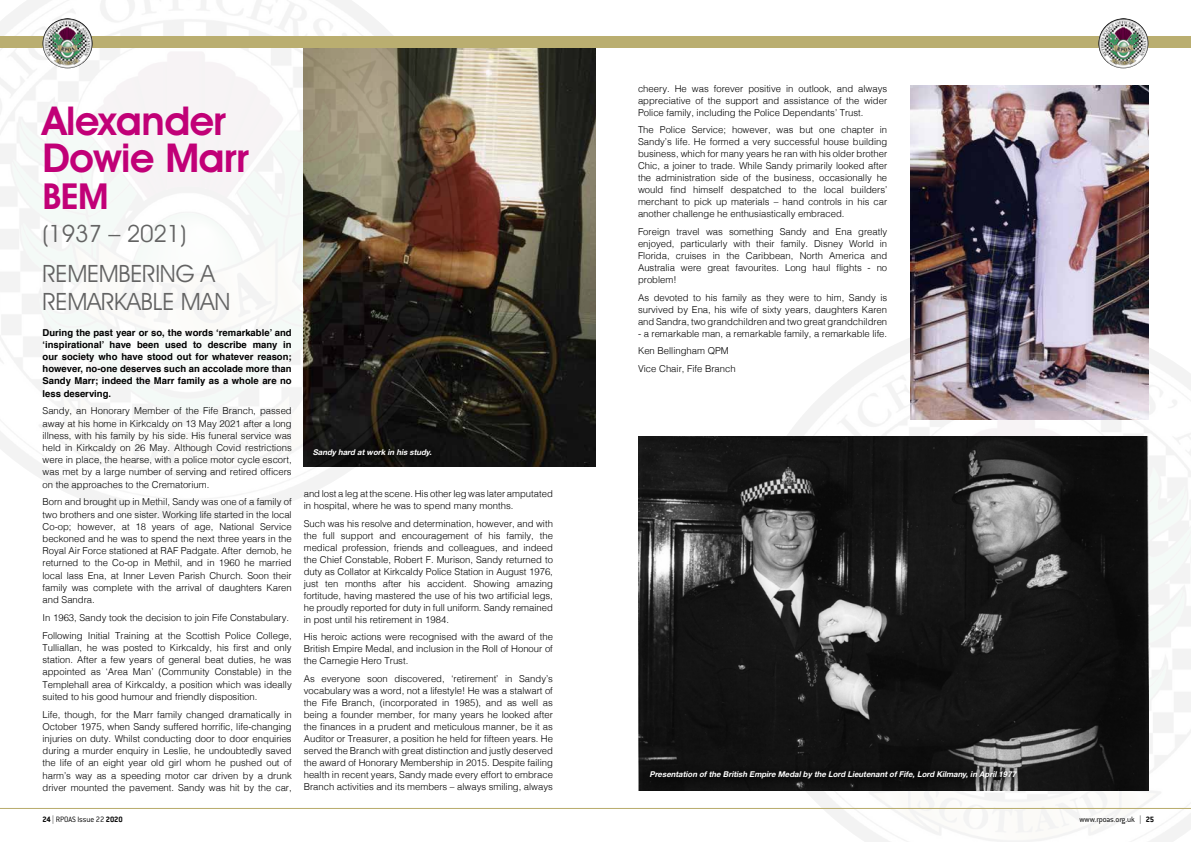
<style>
.page{position:relative;width:1191px;height:842px;background:#fff}
.page>*{position:absolute;margin:0;border:0;box-sizing:border-box;transform-origin:0 0}
.t1{font:600 40px/37px "Avant Garde IT Cby BT";letter-spacing:-.01em;color:#c10077}
.t2{font:600 36px "Avant Garde IT Cby BT";color:#c10077}
.t3{font:24px/39.3px "Avant Garde IT Cby BT";letter-spacing:-.01em;color:#636363}
.t4{font:300 9.5px/12px "Helvetica";color:#000;text-align:justify}
.t5{font:700 9.5px/12.2px "Helvetica";color:#000;text-align:justify}
.t6{font:300 8.5px "Conduit ITC";letter-spacing:-.01em;color:#000}
.t7{font:italic 700 8px "Helvetica Neue East A";color:#fff}
.s1{font-weight:700}
.s2{font-family:"Helvetica Neue";font-weight:100}
</style>
<div class="page">
<img style="left:733px;top:316px;width:458px;height:526px">
<img style="left:475px;top:48px;width:120px;height:418px">
<img style="left:0;top:0;width:475px;height:520px">
<hr style="left:0;top:808px;width:1191px;height:1px;background:#baae70">
<div style="left:0;top:37px;width:1191px;height:11px;background:#baae70"></div>
<img style="left:43px;top:18px;width:50px;height:50px;border-radius:25px">
<img style="left:1098px;top:18px;width:50px;height:50px;border-radius:25px">
<img style="left:638px;top:437px;width:510px;height:354px">
<img style="left:910px;top:85px;width:238px;height:334px">
<svg style="left:306px;top:442px;width:136px;height:25px;background:#10100f"></svg>
<svg style="left:643px;top:763px;width:384px;height:26px;background:#191919"></svg>
<h1 class="t1" style="left:43px;top:103px;width:208px">Alexander<br>Dowie Marr</h1>
<h2 class="t2" style="left:43px;top:175px;width:68px">BEM</h2>
<h3 class="t3" style="left:43px;top:214px;width:174px">(1937 – 2021)<br>REMEMBERING A</h3>
<h3 class="t3" style="left:43px;top:281px;width:190px">REMARKABLE MAN</h3>
<p class="t5" style="left:43px;top:326px;width:251px">During the past year or so, the words ‘remarkable’ and ‘inspirational’ have been used to describe many in our society who have stood out for whatever reason; however, no-one deserves such an accolade more than Sandy Marr; indeed the Marr family as a whole are no less deserving.</p>
<p class="t4" style="left:43px;top:404px;width:251px">Sandy, an Honorary Member of the Fife Branch, passed away at his home in Kirkcaldy on 13 May 2021 after a long illness, with his family by his side. His funeral service was held in Kirkcaldy on 26 May. Although Covid restrictions were in place, the hearse, with a police motor cycle escort, was met by a large number of serving and retired officers on the approaches to the Crematorium.</p>
<p class="t4" style="left:43px;top:495px;width:251px">Born and brought up in Methil, Sandy was one of a family of two brothers and one sister. Working life started in the local Co-op; however, at 18 years of age, National Service beckoned and he was to spend the next three years in the Royal Air Force stationed at RAF Padgate. After demob, he returned to the Co-op in Methil, and in 1960 he married local lass Ena, at Inner Leven Parish Church. Soon their family was complete with the arrival of daughters Karen and Sandra.</p>
<p class="t4" style="left:43px;top:608px;width:251px;line-height:17.9px">In 1963, Sandy took the decision to join Fife Constabulary.<br>Following Initial Training at the Scottish Police College,</p>
<p class="t4" style="left:43px;top:641px;width:251px">Tulliallan, he was posted to Kirkcaldy, his first and only station. After a few years of general beat duties, he was appointed as ‘Area Man’ (Community Constable) in the Templehall area of Kirkcaldy, a position which was ideally suited to his good humour and friendly disposition.</p>
<p class="t4" style="left:43px;top:707px;width:251px">Life, though, for the Marr family changed dramatically in October 1975, when Sandy suffered horrific, life-changing injuries on duty. Whilst conducting door to door enquiries during a murder enquiry in Leslie, he undoubtedly saved the life of an eight year old girl whom he pushed out of harm’s way as a speeding motor car driven by a drunk driver mounted the pavement. Sandy was hit by the car,</p>
<p class="t7" style="left:313px;top:447px;width:120px">Sandy hard at work in his study.</p>
<p class="t4" style="left:304px;top:487px;width:251px">and lost a leg at the scene. His other leg was later amputated in hospital, where he was to spend many months.</p>
<p class="t4" style="left:304px;top:517px;width:251px">Such was his resolve and determination, however, and with the full support and encouragement of his family, the medical profession, friends and colleagues, and indeed the Chief Constable, Robert F. Murison, Sandy returned to duty as Collator at Kirkcaldy Police Station in August 1976, just ten months after his accident. Showing amazing fortitude, having mastered the use of his two artificial legs, he proudly reported for duty in full uniform. Sandy remained in post until his retirement in 1984.</p>
<p class="t4" style="left:304px;top:630px;width:251px">His heroic actions were recognised with the award of the British Empire Medal, and inclusion in the Roll of Honour of the Carnegie Hero Trust.</p>
<p class="t4" style="left:304px;top:672px;width:251px">As everyone soon discovered, ‘retirement’ in Sandy’s vocabulary was a word, not a lifestyle! He was a stalwart of the Fife Branch, (incorporated in 1985), and as well as being a founder member, for many years he looked after the finances in a prudent and meticulous manner, be it as Auditor or Treasurer, a position he held for fifteen years. He served the Branch with great distinction and justly deserved the award of Honorary Membership in 2015. Despite failing health in recent years, Sandy made every effort to embrace Branch activities and its members – always smiling, always</p>
<p class="t4" style="left:638px;top:82px;width:251px">cheery. He was forever positive in outlook, and always appreciative of the support and assistance of the wider Police family, including the Police Dependants’ Trust.</p>
<p class="t4" style="left:638px;top:123px;width:251px">The Police Service; however, was but one chapter in Sandy’s life. He formed a very successful house building business, which for many years he ran with his older brother Chic, a joiner to trade. While Sandy primarily looked after the administration side of the business, occasionally he would find himself despatched to the local builders’ merchant to pick up materials – hand controls in his car another challenge he enthusiastically embraced.</p>
<p class="t4" style="left:638px;top:225px;width:251px">Foreign travel was something Sandy and Ena greatly enjoyed, particularly with their family. Disney World in Florida, cruises in the Caribbean, North America and Australia were great favourites. Long haul flights - no problem!</p>
<p class="t4" style="left:638px;top:291px;width:251px">As devoted to his family as they were to him, Sandy is survived by Ena, his wife of sixty years, daughters Karen and Sandra, two grandchildren and two great grandchildren</p>
<p class="t4" style="left:638px;top:324px;width:251px;line-height:17.7px;text-align:left">- a remarkable man, a remarkable family, a remarkable life.<br>Ken Bellingham QPM<br>Vice Chair, Fife Branch</p>
<p class="t7" style="left:649px;top:769px;width:368px">Presentation of the British Empire Medal by the Lord Lieutenant of Fife, Lord Kilmany, in April 1977</p>
<p class="t6" style="left:43px;top:815px;width:82px"><span class="s1">24</span> <span class="s2">|</span> RPOAS Issue 22 <span class="s1">2020</span></p>
<p class="t6" style="left:1079px;top:815px;width:76px">www.rpoas.org.uk <span class="s2">|</span> <span class="s1">25</span></p>
</div>
